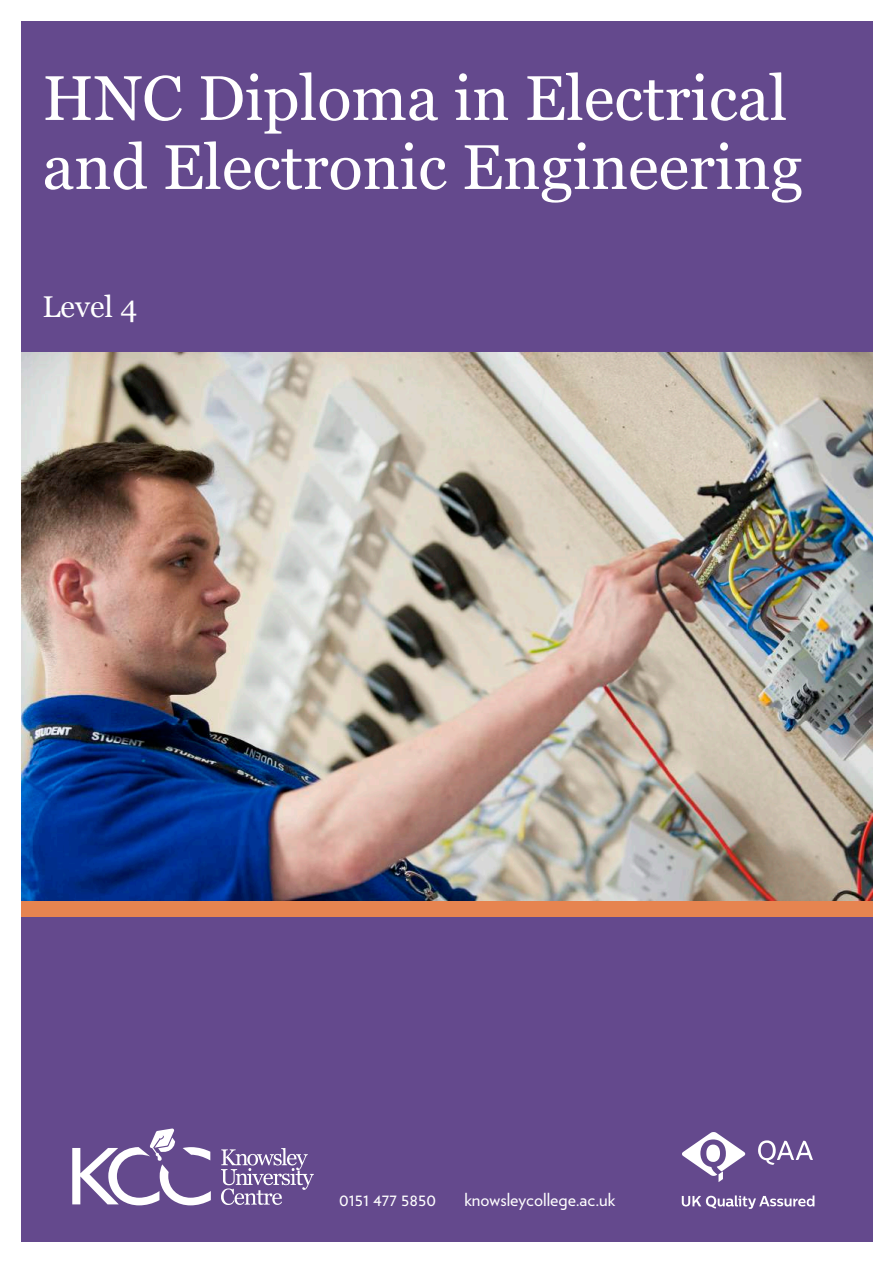
<style>
.page{position:relative;width:893px;height:1263px;background:#fff}
.page>*{position:absolute;margin:0;border:0;box-sizing:border-box;transform-origin:0 0}
.t1{font:63px/69px "Georgia";color:#fff}
.t2{font:30px "Georgia";color:#fff}
.t3{font:18px "Verlag";color:#fff}
</style>
<div class="page">
<div style="left:21px;top:21px;width:851px;height:331px;background:#64498d"></div>
<div style="left:21px;top:884px;width:851px;height:358px;background:#64498d"></div>
<div style="left:21px;top:896px;width:851px;height:21px;background:#e68450"></div>
<img style="left:21px;top:352px;width:851px;height:548px">
<svg style="left:72px;top:1128px;width:139px;height:77px"></svg>
<svg style="left:221px;top:1148px;width:93px;height:57px"></svg>
<svg style="left:682px;top:1195px;width:132px;height:14px"></svg>
<svg style="left:682px;top:1132px;width:64px;height:50px"></svg>
<svg style="left:758px;top:1140px;width:55px;height:25px"></svg>
<p class="t1" style="left:43px;top:61px;width:762px">HNC Diploma in Electrical and Electronic Engineering</p>
<p class="t2" style="left:43px;top:284px;width:96px">Level 4</p>
<p class="t3" style="left:339px;top:1186px;width:98px">0151 477 5850</p>
<p class="t3" style="left:464px;top:1186px;width:153px">knowsleycollege.ac.uk</p>
</div>
